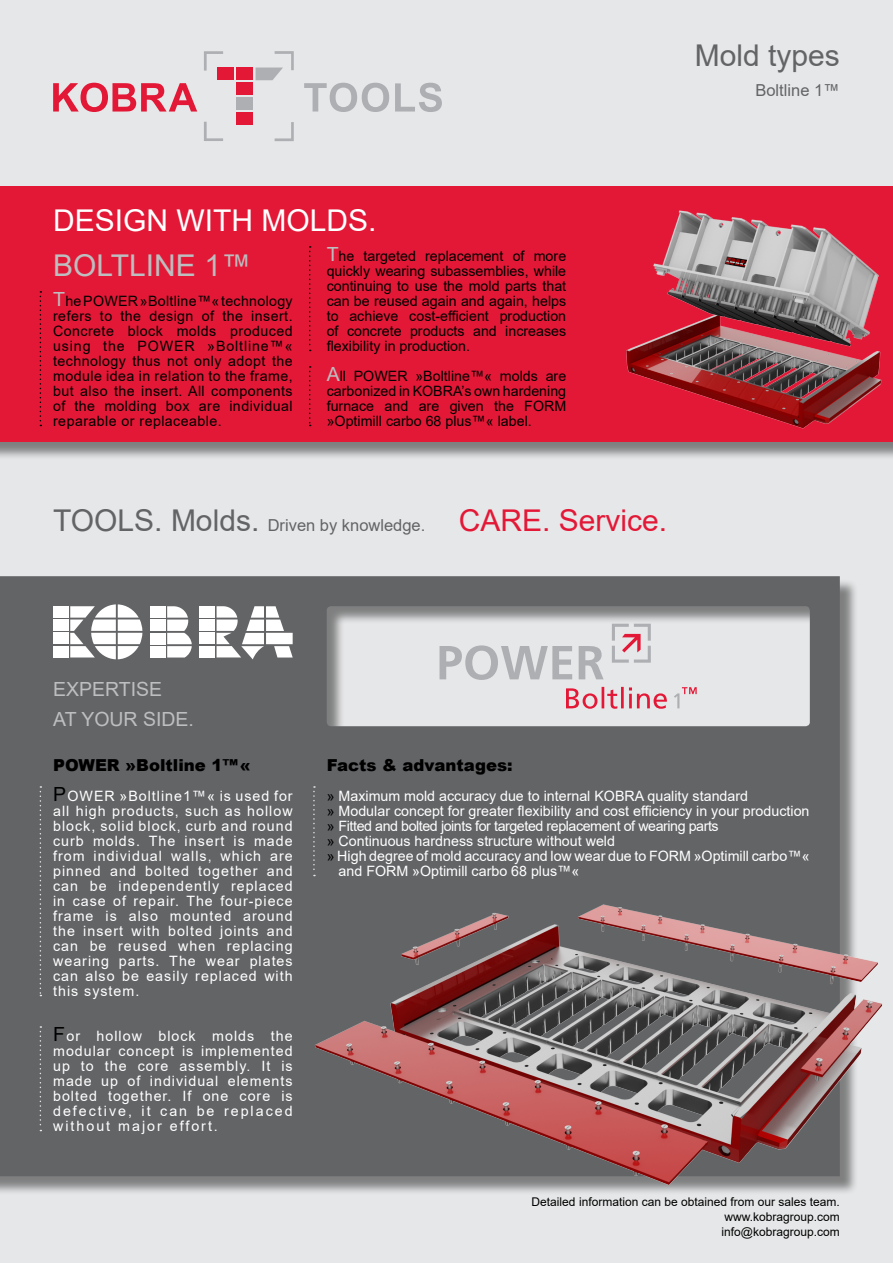
<style>
.page{position:relative;width:893px;height:1263px;background:#e6e7e8}
.page>*{position:absolute;margin:0;border:0;box-sizing:border-box;transform-origin:0 0}
.t1{font:30px "Arial";color:#fff}
.t2{font:30px "Arial";color:#bcbec0}
.t3{font:30px "Arial";color:#636466}
.t4{font:19.5px/30px "Arial";color:#bcbec0}
.t5{font:16.5px "Arial";color:#636466}
.t6{font:900 16.5px "Arial";color:#000}
.t7{font:14.25px/15px "Arial";color:#fff;text-align:justify}
.t8{font:14.25px/15px "Arial";color:#000;text-align:justify}
.t9{font:14.25px "Arial";letter-spacing:-.03em;color:#fff}
.t10{font:12px/15px "Arial";color:#000;text-align:justify}
.s1{font-size:19.5px;color:#bcbec0}
.s2{font-size:30px}
.s3{font-size:30px;color:#e31837}
.s4{font-size:19.5px;color:#000}
.s5{color:#000}
</style>
<div class="page">
<svg style="left:204px;top:51px;width:19px;height:20px"></svg>
<svg style="left:275px;top:122px;width:19px;height:19px"></svg>
<svg style="left:204px;top:122px;width:19px;height:19px"></svg>
<svg style="left:53px;top:83px;width:144px;height:29px"></svg>
<svg style="left:304px;top:83px;width:85px;height:29px"></svg>
<svg style="left:395px;top:83px;width:47px;height:29px"></svg>
<div style="left:236px;top:68px;width:17px;height:12px;background:#e31837"></div>
<div style="left:236px;top:82px;width:17px;height:13px;background:#e31837"></div>
<div style="left:236px;top:97px;width:17px;height:13px;background:#adafb2"></div>
<div style="left:236px;top:112px;width:17px;height:13px;background:#e31837"></div>
<svg style="left:256px;top:51px;width:38px;height:29px"></svg>
<div style="left:217px;top:68px;width:17px;height:12px;background:#e31837"></div>
<div style="left:0;top:188px;width:893px;height:272px;background:#000;opacity:.45"></div>
<div style="left:0;top:186px;width:893px;height:255px;background:#e31837"></div>
<svg style="left:40px;top:291px;width:1px;height:135px"></svg>
<svg style="left:309px;top:246px;width:2px;height:105px"></svg>
<svg style="left:309px;top:366px;width:2px;height:60px"></svg>
<div style="left:0;top:578px;width:858px;height:617px;background:#000;opacity:.45"></div>
<svg style="left:0;top:576px;width:840px;height:600px;background:#747576"></svg>
<svg style="left:40px;top:786px;width:1px;height:210px"></svg>
<div style="left:150px;top:606px;width:15px;height:12px;background:#fff"></div>
<div style="left:199px;top:606px;width:16px;height:12px;background:#fff"></div>
<div style="left:199px;top:646px;width:16px;height:11px;background:#fff"></div>
<svg style="left:217px;top:606px;width:76px;height:53px;background:#b8b8b9"></svg>
<div style="left:199px;top:619px;width:16px;height:12px;background:#fff"></div>
<div style="left:199px;top:633px;width:16px;height:11px;background:#fff"></div>
<div style="left:150px;top:619px;width:15px;height:12px;background:#fff"></div>
<div style="left:150px;top:633px;width:15px;height:11px;background:#fff"></div>
<div style="left:150px;top:646px;width:15px;height:11px;background:#fff"></div>
<svg style="left:167px;top:606px;width:25px;height:51px"></svg>
<div style="left:53px;top:606px;width:15px;height:12px;background:#fff"></div>
<div style="left:53px;top:619px;width:15px;height:12px;background:#fff"></div>
<div style="left:53px;top:633px;width:15px;height:11px;background:#fff"></div>
<div style="left:53px;top:646px;width:15px;height:11px;background:#fff"></div>
<svg style="left:70px;top:604px;width:72px;height:55px;background:#c5c5c6"></svg>
<svg style="left:313px;top:786px;width:2px;height:90px"></svg>
<svg style="left:440px;top:645px;width:164px;height:35px"></svg>
<svg style="left:612px;top:624px;width:39px;height:39px"></svg>
<svg style="left:566px;top:687px;width:131px;height:22px"></svg>
<img style="left:627px;top:210px;width:266px;height:250px">
<img style="left:310px;top:891px;width:573px;height:304px">
<svg style="left:40px;top:1026px;width:1px;height:105px"></svg>
<h1 class="t3" style="left:695px;top:35px;width:147px">Mold types</h1>
<p class="t5" style="left:755px;top:79px;width:86px">Boltline 1™</p>
<h1 class="t1" style="left:53px;top:200px;width:325px">DESIGN WITH MOLDS.</h1>
<h1 class="t2" style="left:53px;top:245px;width:199px">BOLTLINE 1™</h1>
<p class="t8" style="left:327px;top:249px;width:241px"><span class="s1">T</span>he targeted replacement of more quickly wearing subassemblies, while continuing to use the mold parts that can be reused again and again, helps to achieve cost-efficient production of concrete products and increases flexibility in production.</p>
<p class="t8" style="left:327px;top:369px;width:241px"><span class="s1">A</span>ll POWER »Boltline™« molds are carbonized in KOBRA’s own hardening furnace and are given the FORM »Optimill carbo 68 plus™« label.</p>
<p class="t8" style="left:53px;top:294px;width:241px"><span class="s1">T</span>he POWER »Boltline™« technology refers to the design of the insert.<br>Concrete block molds produced using the POWER »Boltline™« technology thus not only adopt the module idea in relation to the frame, but also the insert. All components of the molding box are individual reparable or replaceable.</p>
<p class="t5" style="left:53px;top:514px;width:615px"><span class="s2">TOOLS. Molds.</span> Driven by knowledge. <span class="s3">CARE. Service.</span></p>
<h2 class="t4" style="left:53px;top:674px;width:142px">EXPERTISE<br>AT YOUR SIDE.</h2>
<p class="t6" style="left:53px;top:753px;width:199px">POWER »Boltline 1™«</p>
<p class="t7" style="left:53px;top:789px;width:241px"><span class="s4">P</span>OWER »Boltline1™« is used for all high products, such as hollow block, solid block, curb and round curb molds. The insert is made from individual walls, which are pinned and bolted together and can be independently replaced in case of repair. The four-piece frame is also mounted around the insert with bolted joints and can be reused when replacing wearing parts. The wear plates can also be easily replaced with this system.</p>
<p class="t7" style="left:53px;top:1029px;width:241px"><span class="s4">F</span>or hollow block molds the modular concept is implemented up to the core assembly. It is made up of individual elements bolted together. If one core is defective, it can be replaced without major effort.</p>
<p class="t6" style="left:327px;top:753px;width:187px">Facts &amp; advantages:</p>
<p class="t7" style="left:327px;top:789px;width:423px"><span class="s5">»</span> Maximum mold accuracy due to internal KOBRA quality standard</p>
<p class="t7" style="left:327px;top:804px;width:484px"><span class="s5">»</span> Modular concept for greater flexibility and cost efficiency in your production</p>
<p class="t9" style="left:327px;top:816px;width:394px"><span class="s5">»</span> Fitted and bolted joints for targeted replacement of wearing parts</p>
<p class="t7" style="left:327px;top:834px;width:290px"><span class="s5">»</span> Continuous hardness structure without weld</p>
<p class="t7" style="left:327px;top:849px;width:484px"><span class="s5">»</span> High degree of mold accuracy and low wear due to FORM »Optimill carbo™«</p>
<p class="t7" style="left:339px;top:864px;width:242px">and FORM »Optimill carbo 68 plus™«</p>
<p class="t10" style="left:722px;top:1194px;width:120px;text-indent:-190px">Detailed information can be obtained from our sales team. www.kobragroup.com info@kobragroup.com</p>
</div>
